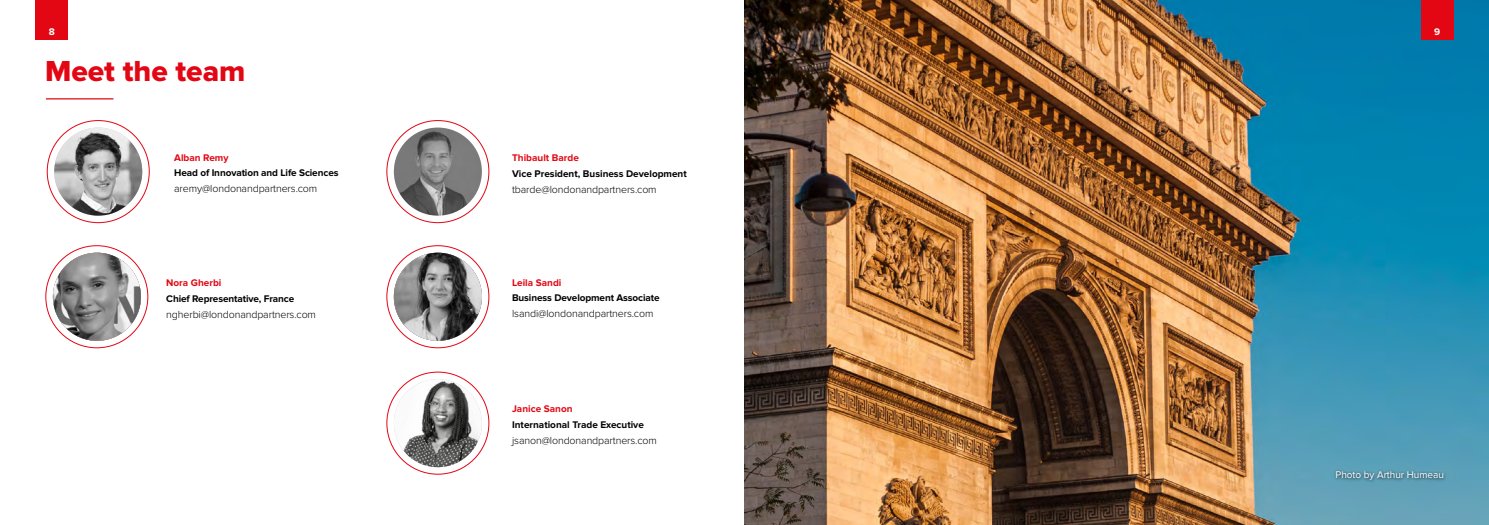
<style>
.page{position:relative;width:1489px;height:525px;background:#fff}
.page>*{position:absolute;margin:0;border:0;box-sizing:border-box;transform-origin:0 0}
.t1{font:30px "Proxima Nova Extrabld";color:#e30613}
.t2{font:300 10.62px "Proxima Nova";letter-spacing:-.01em;color:#020203}
.t3{font:700 10px "Proxima Nova";letter-spacing:-.01em;color:#020203}
.t4{font:700 10px "Proxima Nova";color:#e30613}
.t5{font:10px "Proxima Nova";color:#fff}
.t6{font:700 10px "Proxima Nova";color:#fff}
</style>
<div class="page">
<img style="left:744px;top:0;width:744px;height:524px">
<img style="left:54px;top:127px;width:88px;height:88px;border-radius:44px">
<hr style="left:46px;top:98px;width:67px;height:1px;background:#e30613">
<img style="left:394px;top:379px;width:88px;height:88px;border-radius:44px">
<img style="left:394px;top:127px;width:88px;height:88px;border-radius:44px">
<div style="left:35px;top:0;width:33px;height:39px;background:#e30613"></div>
<div style="left:1420px;top:0;width:33px;height:39px;background:#e30613"></div>
<div style="left:1332px;top:468px;width:114px;height:15px;background:#000;opacity:.75"></div>
<svg style="left:53px;top:252px;width:88px;height:88px;background:#8e8e8e"></svg>
<svg style="left:394px;top:252px;width:88px;height:88px;background:#7a7a7a"></svg>
<p class="t6" style="left:49px;top:26px;width:8px">8</p>
<p class="t6" style="left:1433px;top:26px;width:8px">9</p>
<h1 class="t1" style="left:45px;top:54px;width:202px">Meet the team</h1>
<p class="t4" style="left:174px;top:151px;width:56px">Alban Remy</p>
<p class="t3" style="left:174px;top:167px;width:166px">Head of Innovation and Life Sciences</p>
<p class="t2" style="left:174px;top:183px;width:145px">aremy@londonandpartners.com</p>
<p class="t4" style="left:166px;top:277px;width:57px">Nora Gherbi</p>
<p class="t3" style="left:166px;top:293px;width:130px">Chief Representative, France</p>
<p class="t2" style="left:166px;top:308px;width:151px">ngherbi@londonandpartners.com</p>
<p class="t4" style="left:512px;top:151px;width:68px">Thibault Barde</p>
<p class="t3" style="left:512px;top:167px;width:176px">Vice President, Business Development</p>
<p class="t2" style="left:512px;top:183px;width:146px">tbarde@londonandpartners.com</p>
<p class="t4" style="left:512px;top:276px;width:51px">Leila Sandi</p>
<p class="t3" style="left:512px;top:292px;width:149px">Business Development Associate</p>
<p class="t2" style="left:512px;top:307px;width:143px">lsandi@londonandpartners.com</p>
<p class="t4" style="left:512px;top:403px;width:62px">Janice Sanon</p>
<p class="t3" style="left:512px;top:418px;width:133px">International Trade Executive</p>
<p class="t2" style="left:512px;top:434px;width:146px">jsanon@londonandpartners.com</p>
<p class="t5" style="left:1335px;top:469px;width:110px">Photo by Arthur Humeau</p>
</div>
